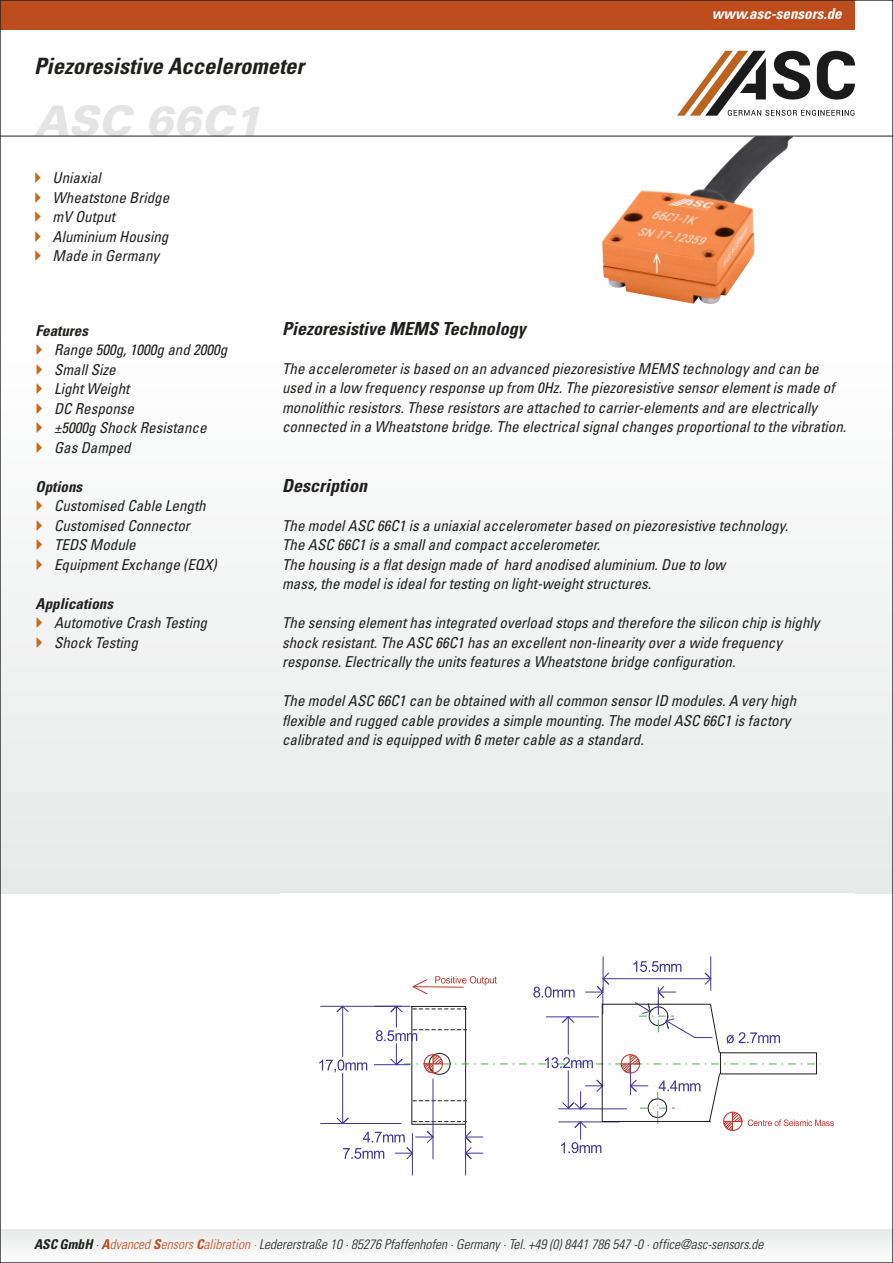
<style>
.page{position:relative;width:893px;height:1263px;background:#fff}
.page>*{position:absolute;margin:0;border:0;box-sizing:border-box;transform-origin:0 0}
.t1{font:italic 900 42px "Univers";color:#e4e4e4}
.t2{font:italic 700 condensed 22.5px "Univers";color:#1f1f1e}
.t3{font:italic 700 condensed 18px "Univers";color:#1f1f1e}
.t4{font:italic condensed 15px/19.5px "Univers";color:#1f1f1e}
.t5{font:italic 700 condensed 15px "Univers";color:#1f1f1e}
.t6{font:italic 700 condensed 15px "Univers";color:#fff}
.t7{font:italic 300 condensed 13.5px "Univers";color:#1f1f1e}
.s1{font-weight:700}
.s2{font-weight:700;color:#bd4d1d}
.s3{color:#bd4d1d}
</style>
<div class="page">
<div style="left:0;top:340px;width:893px;height:553px;background:#f3f3f3"></div>
<svg style="left:319px;top:1059px;width:48px;height:13px"></svg>
<hr style="left:321px;top:1123px;width:80px;height:1px;background:#40379a">
<hr style="left:321px;top:1006px;width:80px;height:1px;background:#40379a">
<hr style="left:342px;top:1073px;width:1px;height:50px;background:#40379a">
<hr style="left:342px;top:1006px;width:1px;height:50px;background:#40379a">
<svg style="left:336px;top:1117px;width:13px;height:6px"></svg>
<svg style="left:336px;top:1005px;width:13px;height:7px"></svg>
<svg style="left:413px;top:1100px;width:54px;height:1px"></svg>
<svg style="left:413px;top:1121px;width:54px;height:1px"></svg>
<hr style="left:465px;top:1133px;width:1px;height:42px;background:#40379a">
<hr style="left:412px;top:1133px;width:1px;height:42px;background:#40379a">
<hr style="left:603px;top:957px;width:1px;height:33px;background:#40379a">
<hr style="left:710px;top:957px;width:1px;height:33px;background:#40379a">
<svg style="left:412px;top:976px;width:85px;height:18px"></svg>
<hr style="left:465px;top:1079px;width:1px;height:80px;background:#40379a">
<hr style="left:433px;top:1079px;width:1px;height:80px;background:#40379a">
<svg style="left:466px;top:1131px;width:17px;height:28px"></svg>
<svg style="left:343px;top:1130px;width:91px;height:29px"></svg>
<hr style="left:374px;top:1064px;width:36px;height:1px;background:#40379a">
<svg style="left:376px;top:1005px;width:99px;height:70px"></svg>
<svg style="left:532px;top:961px;width:302px;height:192px"></svg>
<hr style="left:0;top:136px;width:893px;height:1px;background:#1f1f1e">
<div style="left:0;top:0;width:855px;height:30px;background:#bd4d1d"></div>
<img style="left:602px;top:136px;width:193px;height:168px">
<div style="left:0;top:1229px;width:893px;height:34px;background:#f2f3f3"></div>
<svg style="left:677px;top:51px;width:178px;height:65px"></svg>
<svg style="left:37px;top:344px;width:5px;height:11px"></svg>
<h2 class="t2" style="left:34px;top:57px;width:271px">Piezoresistive Accelerometer</h2>
<h1 class="t1" style="left:34px;top:106px;width:229px">ASC 66C1</h1>
<p class="t4" style="left:53px;top:169px;width:118px">Uniaxial<br>Wheatstone Bridge mV Output<br>Aluminium Housing<br>Made in Germany</p>
<p class="t6" style="left:712px;top:8px;width:132px">www.asc-sensors.de</p>
<p class="t5" style="left:36px;top:325px;width:54px">Features</p>
<p class="t4" style="left:54px;top:341px;width:175px">Range 500g, 1000g and 2000g<br>Small Size<br>Light Weight<br>DC Response<br>±5000g Shock Resistance<br>Gas Damped</p>
<p class="t5" style="left:36px;top:481px;width:48px">Options</p>
<p class="t4" style="left:54px;top:497px;width:164px">Customised Cable Length<br>Customised Connector<br>TEDS Module<br>Equipment Exchange (EQX)</p>
<p class="t5" style="left:36px;top:598px;width:79px">Applications</p>
<p class="t4" style="left:54px;top:614px;width:154px">Automotive Crash Testing<br>Shock Testing</p>
<p class="t3" style="left:282px;top:321px;width:245px">Piezoresistive MEMS Technology</p>
<p class="t4" style="left:282px;top:360px;width:566px">The accelerometer is based on an advanced piezoresistive MEMS technology and can be used in a low frequency response up from 0Hz. The piezoresistive sensor element is made of monolithic resistors. These resistors are attached to carrier-elements and are electrically connected in a Wheatstone bridge. The electrical signal changes proportional to the vibration.</p>
<p class="t3" style="left:282px;top:479px;width:86px">Description</p>
<p class="t4" style="left:282px;top:517px;width:507px">The model ASC 66C1 is a uniaxial accelerometer based on piezoresistive technology.<br>The ASC 66C1 is a small and compact accelerometer.<br>The housing is a flat design made of hard anodised aluminium. Due to low<br>mass, the model is ideal for testing on light-weight structures.</p>
<p class="t4" style="left:282px;top:615px;width:539px">The sensing element has integrated overload stops and therefore the silicon chip is highly shock resistant. The ASC 66C1 has an excellent non-linearity over a wide frequency response. Electrically the units features a Wheatstone bridge configuration.</p>
<p class="t4" style="left:282px;top:693px;width:516px">The model ASC 66C1 can be obtained with all common sensor ID modules. A very high flexible and rugged cable provides a simple mounting. The model ASC 66C1 is factory calibrated and is equipped with 6 meter cable as a standard.</p>
<p class="t7" style="left:34px;top:1239px;width:731px"><span class="s1">ASC GmbH</span> · <span class="s2">A</span><span class="s3">dvanced</span> <span class="s2">S</span><span class="s3">ensors</span> <span class="s2">C</span><span class="s3">alibration ·</span> Ledererstraße 10 · 85276 Pfaffenhofen · Germany · Tel. +49 (0) 8441 786 547 -0 · office@asc-sensors.de</p>
</div>
